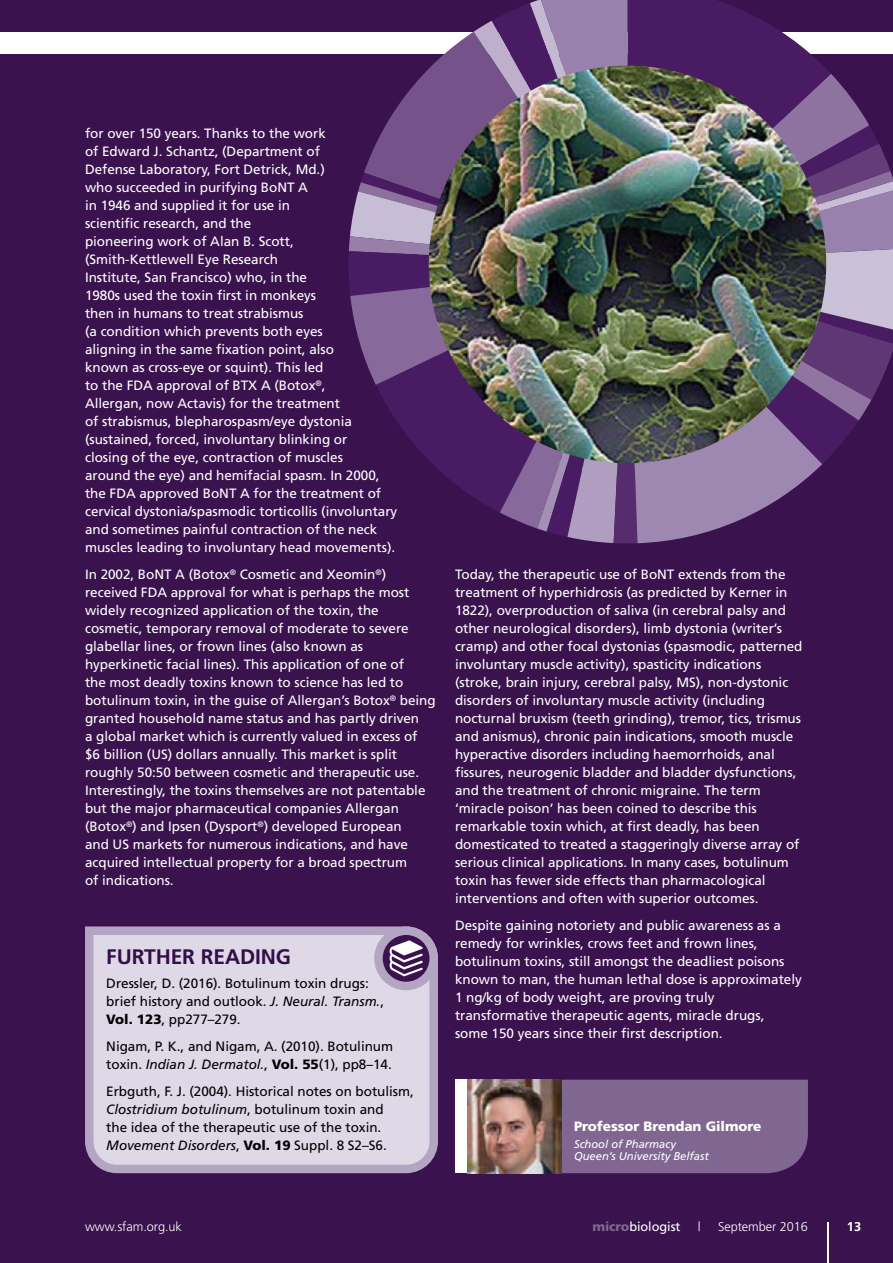
<style>
.page{position:relative;width:893px;height:1263px;background:#3a124e}
.page>*{position:absolute;margin:0;border:0;box-sizing:border-box;transform-origin:0 0}
.t1{font:700 21px "Frutiger";letter-spacing:-.005em;color:#330f47}
.t2{font:13.5px/18px "Frutiger";letter-spacing:-.005em;color:#fff}
.t3{font:13.5px/18px "Frutiger";letter-spacing:-.005em;color:#000}
.t4{font:900 13.5px "Frutiger";letter-spacing:-.005em;color:#fff}
.t5{font:300 12.75px "Frutiger";letter-spacing:-.005em;color:#fff}
.t6{font:12.75px "Frutiger";letter-spacing:-.005em;color:#fff}
.t7{font:700 12.75px "Frutiger";color:#fff}
.t8{font:italic 11.25px/12.8px "Frutiger";letter-spacing:-.005em;color:#fff}
.s1{font-style:italic}
.s2{font-weight:900}
.s3{font-weight:900;color:#7f6791}
</style>
<div class="page">
<svg style="left:85px;top:926px;width:353px;height:247px;background:#d9d2e1"></svg>
<div style="left:108px;top:949px;width:182px;height:15px;background:#dfd9e7"></div>
<svg style="left:374px;top:926px;width:64px;height:64px"></svg>
<div style="left:561px;top:1080px;width:247px;height:93px;background:#7f6791"></div>
<div style="left:455px;top:1080px;width:13px;height:93px;background:#fff"></div>
<img style="left:468px;top:1080px;width:93px;height:93px">
<hr style="left:827px;top:1222px;width:1px;height:41px;background:#fff">
<div style="left:0;top:32px;width:893px;height:21px;background:#fff"></div>
<img style="left:349px;top:0;width:544px;height:543px">
<p class="t2" style="left:85px;top:124px;width:314px">for over 150 years. Thanks to the work<br>of Edward J. Schantz, (Department of<br>Defense Laboratory, Fort Detrick, Md.)<br>who succeeded in purifying BoNT A<br>in 1946 and supplied it for use in<br>scientific research, and the<br>pioneering work of Alan B. Scott, (Smith-Kettlewell Eye Research<br>Institute, San Francisco) who, in the<br>1980s used the toxin first in monkeys<br>then in humans to treat strabismus<br>(a condition which prevents both eyes<br>aligning in the same fixation point, also<br>known as cross-eye or squint). This led<br>to the FDA approval of BTX A (Botox<sup>®</sup>,<br>Allergan, now Actavis) for the treatment<br>of strabismus, blepharospasm/eye dystonia (sustained, forced, involuntary blinking or<br>closing of the eye, contraction of muscles<br>around the eye) and hemifacial spasm. In 2000, the FDA approved BoNT A for the treatment of cervical dystonia/spasmodic torticollis (involuntary and sometimes painful contraction of the neck muscles leading to involuntary head movements).</p>
<p class="t2" style="left:85px;top:565px;width:352px">In 2002, BoNT A (Botox<sup>®</sup> Cosmetic and Xeomin<sup>®</sup>) received FDA approval for what is perhaps the most widely recognized application of the toxin, the cosmetic, temporary removal of moderate to severe glabellar lines, or frown lines (also known as hyperkinetic facial lines). This application of one of<br>the most deadly toxins known to science has led to botulinum toxin, in the guise of Allergan’s Botox<sup>®</sup> being granted household name status and has partly driven<br>a global market which is currently valued in excess of $6 billion (US) dollars annually. This market is split roughly 50:50 between cosmetic and therapeutic use.<br>Interestingly, the toxins themselves are not patentable but the major pharmaceutical companies Allergan (Botox<sup>®</sup>) and Ipsen (Dysport<sup>®</sup>) developed European<br>and US markets for numerous indications, and have acquired intellectual property for a broad spectrum<br>of indications.</p>
<p class="t2" style="left:455px;top:566px;width:349px">Today, the therapeutic use of BoNT extends from the treatment of hyperhidrosis (as predicted by Kerner in 1822), overproduction of saliva (in cerebral palsy and other neurological disorders), limb dystonia (writer’s cramp) and other focal dystonias (spasmodic, patterned involuntary muscle activity), spasticity indications (stroke, brain injury, cerebral palsy, MS), non-dystonic disorders of involuntary muscle activity (including nocturnal bruxism (teeth grinding), tremor, tics, trismus and anismus), chronic pain indications, smooth muscle hyperactive disorders including haemorrhoids, anal fissures, neurogenic bladder and bladder dysfunctions, and the treatment of chronic migraine. The term ‘miracle poison’ has been coined to describe this remarkable toxin which, at first deadly, has been domesticated to treated a staggeringly diverse array of serious clinical applications. In many cases, botulinum toxin has fewer side effects than pharmacological interventions and often with superior outcomes.</p>
<p class="t2" style="left:455px;top:917px;width:348px">Despite gaining notoriety and public awareness as a remedy for wrinkles, crows feet and frown lines, botulinum toxins, still amongst the deadliest poisons known to man, the human lethal dose is approximately 1 ng/kg of body weight, are proving truly transformative therapeutic agents, miracle drugs,<br>some 150 years since their first description.</p>
<h1 class="t1" style="left:106px;top:944px;width:186px">FURTHER READING</h1>
<p class="t3" style="left:106px;top:974px;width:279px">Dressler, D. (2016). Botulinum toxin drugs: brief history and outlook. <span class="s1">J. Neural. Transm.</span>,<br><span class="s2">Vol. 123</span>, pp277–279.</p>
<p class="t3" style="left:106px;top:1037px;width:288px">Nigam, P. K., and Nigam, A. (2010). Botulinum toxin. <span class="s1">Indian J. Dermatol.</span>, <span class="s2">Vol. 55</span>(1), pp8–14.</p>
<p class="t3" style="left:106px;top:1082px;width:309px">Erbguth, F. J. (2004). Historical notes on botulism, <span class="s1">Clostridium botulinum</span>, botulinum toxin and<br>the idea of the therapeutic use of the toxin.<br><span class="s1">Movement Disorders</span>, <span class="s2">Vol. 19</span> Suppl. 8 S2–S6.</p>
<p class="t4" style="left:574px;top:1118px;width:189px">Professor Brendan Gilmore</p>
<p class="t8" style="left:574px;top:1137px;width:136px">School of Pharmacy<br>Queen’s University Belfast</p>
<p class="t5" style="left:85px;top:1219px;width:98px">www.sfam.org.uk</p>
<p class="t6" style="left:592px;top:1219px;width:90px"><span class="s3">micro</span>biologist</p>
<p class="t5" style="left:698px;top:1219px;width:4px">|</p>
<p class="t5" style="left:718px;top:1219px;width:91px">September 2016</p>
<p class="t7" style="left:847px;top:1219px;width:16px">13</p>
</div>
